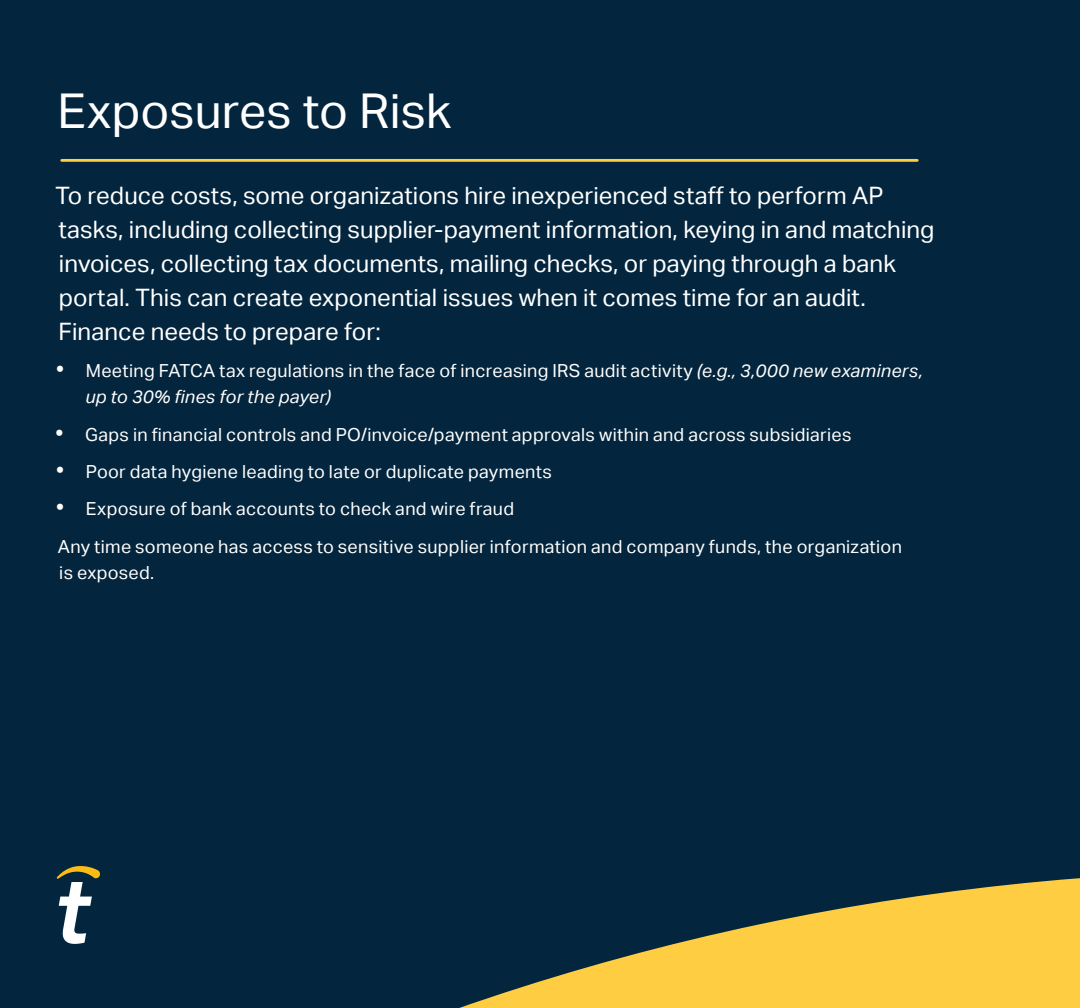
<style>
.page{position:relative;width:1080px;height:1008px;background:#03253d}
.page>*{position:absolute;margin:0;border:0;box-sizing:border-box;transform-origin:0 0}
.t1{font:48px "Aktiv Grotesk";letter-spacing:.005em;color:#fff}
.t2{font:24px/34px "Aktiv Grotesk";letter-spacing:.005em;color:#fff}
.t3{font:18px/26px "Aktiv Grotesk";letter-spacing:.015em;color:#fff}
.s1{font-size:22px}
.s2{font-style:italic}
</style>
<div class="page">
<svg style="left:56px;top:877px;width:1024px;height:131px"></svg>
<hr style="left:62px;top:159px;width:855px;height:3px;background:#ffcd41">
<svg style="left:57px;top:866px;width:43px;height:78px"></svg>
<p class="t1" style="left:57px;top:83px;width:395px">Exposures to Risk</p>
<p class="t2" style="left:56px;top:179px;width:880px">To reduce costs, some organizations hire inexperienced staff to perform AP tasks, including collecting supplier-payment information, keying in and matching invoices, collecting tax documents, mailing checks, or paying through a bank portal. This can create exponential issues when it comes time for an audit.<br>Finance needs to prepare for:</p>
<p class="t3" style="left:85px;top:358px;width:839px;text-indent:-29px"><span class="s1">•</span> Meeting FATCA tax regulations in the face of increasing IRS audit activity <span class="s2">(e.g., 3,000 new examiners, up to 30% fines for the payer)</span></p>
<p class="t3" style="left:56px;top:422px;width:797px"><span class="s1">•</span> Gaps in financial controls and PO/invoice/payment approvals within and across subsidiaries</p>
<p class="t3" style="left:56px;top:459px;width:497px"><span class="s1">•</span> Poor data hygiene leading to late or duplicate payments</p>
<p class="t3" style="left:56px;top:496px;width:459px"><span class="s1">•</span> Exposure of bank accounts to check and wire fraud</p>
<p class="t3" style="left:58px;top:534px;width:846px">Any time someone has access to sensitive supplier information and company funds, the organization is exposed.</p>
</div>
